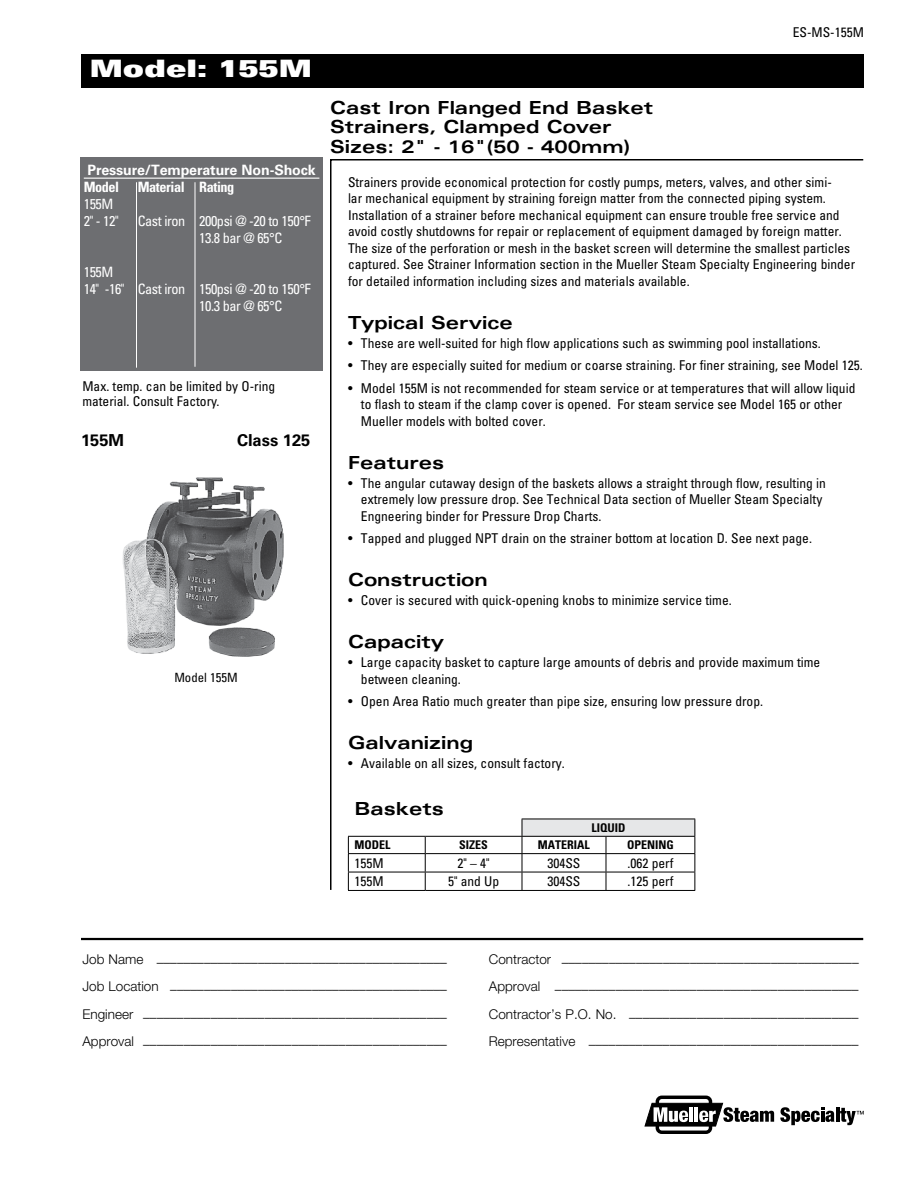
<style>
.page{position:relative;width:918px;height:1188px;background:#fff}
.page>*{position:absolute;margin:0;border:0;box-sizing:border-box;transform-origin:0 0}
.t1{font:24px "Univers LT Std X Black Ex";color:#fff}
.t2{font:700 expanded 18px/19.5px "Univers LT Std";color:#000}
.t3{font:700 16.5px "Univers LT Std";color:#000}
.t4{font:condensed 14.25px/17.1px "Univers LT Std";letter-spacing:-.03em;color:#fff}
.t5{font:700 14.25px "Univers LT Std";letter-spacing:-.01em;color:#fff}
.t6{font:700 condensed 14.25px "Univers LT Std";letter-spacing:-.03em;color:#fff}
.t7{font:condensed 13.5px/16.5px "Univers LT Std";color:#000}
.t8{font:300 13.5px "Helvetica Neue LT Std";color:#000}
.t9{font:condensed 12.75px "Univers LT Std";color:#000}
.t10{font:700 condensed 12px "Univers LT Std";color:#000}
</style>
<div class="page">
<div style="left:81px;top:54px;width:783px;height:33px;background:#000"></div>
<svg style="left:330px;top:159px;width:534px;height:732px"></svg>
<div style="left:522px;top:819px;width:173px;height:17px;background:#e6e7e8"></div>
<hr style="left:348px;top:836px;width:77px;height:1px;background:#000">
<hr style="left:425px;top:836px;width:97px;height:1px;background:#000">
<hr style="left:522px;top:836px;width:84px;height:1px;background:#000">
<hr style="left:606px;top:836px;width:89px;height:1px;background:#000">
<hr style="left:348px;top:853px;width:77px;height:1px;background:#000">
<hr style="left:425px;top:853px;width:97px;height:1px;background:#000">
<hr style="left:522px;top:853px;width:84px;height:1px;background:#000">
<hr style="left:606px;top:853px;width:89px;height:1px;background:#000">
<hr style="left:348px;top:872px;width:77px;height:1px;background:#000">
<svg style="left:348px;top:837px;width:1px;height:53px"></svg>
<hr style="left:425px;top:872px;width:97px;height:1px;background:#000">
<svg style="left:425px;top:837px;width:1px;height:53px"></svg>
<hr style="left:522px;top:872px;width:84px;height:1px;background:#000">
<svg style="left:522px;top:820px;width:1px;height:70px"></svg>
<hr style="left:606px;top:872px;width:89px;height:1px;background:#000">
<svg style="left:606px;top:837px;width:1px;height:53px"></svg>
<svg style="left:694px;top:820px;width:1px;height:70px"></svg>
<hr style="left:348px;top:890px;width:77px;height:1px;background:#000">
<hr style="left:425px;top:890px;width:97px;height:1px;background:#000">
<hr style="left:522px;top:890px;width:84px;height:1px;background:#000">
<hr style="left:606px;top:890px;width:89px;height:1px;background:#000">
<hr style="left:522px;top:819px;width:84px;height:1px;background:#000">
<hr style="left:606px;top:819px;width:89px;height:1px;background:#000">
<div style="left:81px;top:158px;width:242px;height:213px;background:#6d6e71"></div>
<hr style="left:84px;top:178px;width:235px;height:1px;background:#fff">
<img style="left:122px;top:477px;width:162px;height:180px">
<hr style="left:136px;top:182px;width:1px;height:186px;background:#fff">
<hr style="left:195px;top:182px;width:1px;height:185px;background:#fff">
<svg style="left:780px;top:1107px;width:54px;height:18px"></svg>
<hr style="left:836px;top:1108px;width:3px;height:14px;background:#000">
<svg style="left:840px;top:1108px;width:24px;height:17px"></svg>
<div style="left:656px;top:1096px;width:56px;height:38px;border:3px solid #000;border-radius:4px"></div>
<svg style="left:645px;top:1103px;width:129px;height:23px"></svg>
<hr style="left:81px;top:938px;width:782px;height:2px;background:#000">
<h1 class="t1" style="left:90px;top:55px;width:224px">Model: 155M</h1>
<p class="t5" style="left:87px;top:161px;width:230px">Pressure/Temperature Non-Shock</p>
<p class="t6" style="left:84px;top:178px;width:37px">Model</p>
<p class="t6" style="left:138px;top:178px;width:98px">Material Rating</p>
<p class="t4" style="left:84px;top:195px;width:36px">155M<br>2" - 12"</p>
<p class="t4" style="left:199px;top:212px;width:113px;text-indent:-62px">Cast iron 200psi @ -20 to 150°F<br>13.8 bar @ 65°C</p>
<p class="t4" style="left:84px;top:263px;width:31px">155M</p>
<p class="t4" style="left:84px;top:280px;width:229px">14" -16" Cast iron 150psi @ -20 to 150°F</p>
<p class="t4" style="left:199px;top:298px;width:85px">10.3 bar @ 65°C</p>
<p class="t7" style="left:82px;top:378px;width:194px;line-height:15px">Max. temp. can be limited by O-ring material. Consult Factory.</p>
<p class="t3" style="left:81px;top:430px;width:45px">155M</p>
<p class="t3" style="left:237px;top:430px;width:75px">Class 125</p>
<p class="t9" style="left:174px;top:669px;width:65px">Model 155M</p>
<h2 class="t2" style="left:330px;top:98px;width:325px">Cast Iron Flanged End Basket<br>Strainers, Clamped Cover<br>Sizes: 2" - 16"(50 - 400mm)</h2>
<p class="t7" style="left:793px;top:24px;width:73px">ES-MS-155M</p>
<p class="t7" style="left:348px;top:174px;width:509px">Strainers provide economical protection for costly pumps, meters, valves, and other simi-<br>lar mechanical equipment by straining foreign matter from the connected piping system.<br>Installation of a strainer before mechanical equipment can ensure trouble free service and avoid costly shutdowns for repair or replacement of equipment damaged by foreign matter.<br>The size of the perforation or mesh in the basket screen will determine the smallest particles captured. See Strainer Information section in the Mueller Steam Specialty Engineering binder for detailed information including sizes and materials available.</p>
<h2 class="t2" style="left:348px;top:312px;width:166px">Typical Service</h2>
<p class="t7" style="left:348px;top:335px;width:474px">• These are well-suited for high flow applications such as swimming pool installations.</p>
<p class="t7" style="left:348px;top:357px;width:516px">• They are especially suited for medium or coarse straining. For finer straining, see Model 125.</p>
<p class="t7" style="left:361px;top:380px;width:496px;text-indent:-13px">• Model 155M is not recommended for steam service or at temperatures that will allow liquid to flash to steam if the clamp cover is opened. For steam service see Model 165 or other<br>Mueller models with bolted cover.</p>
<h2 class="t2" style="left:348px;top:452px;width:98px">Features</h2>
<p class="t7" style="left:361px;top:475px;width:466px;text-indent:-13px">• The angular cutaway design of the baskets allows a straight through flow, resulting in extremely low pressure drop. See Technical Data section of Mueller Steam Specialty<br>Engneering binder for Pressure Drop Charts.</p>
<p class="t7" style="left:348px;top:530px;width:466px">• Tapped and plugged NPT drain on the strainer bottom at location D. See next page.</p>
<h2 class="t2" style="left:348px;top:570px;width:141px">Construction</h2>
<p class="t7" style="left:348px;top:592px;width:385px">• Cover is secured with quick-opening knobs to minimize service time.</p>
<h2 class="t2" style="left:348px;top:632px;width:98px">Capacity</h2>
<p class="t7" style="left:361px;top:654px;width:461px;text-indent:-13px">• Large capacity basket to capture large amounts of debris and provide maximum time between cleaning.</p>
<p class="t7" style="left:348px;top:693px;width:417px">• Open Area Ratio much greater than pipe size, ensuring low pressure drop.</p>
<h2 class="t2" style="left:348px;top:733px;width:127px">Galvanizing</h2>
<p class="t7" style="left:348px;top:755px;width:218px">• Available on all sizes, consult factory.</p>
<h2 class="t2" style="left:354px;top:798px;width:91px">Baskets</h2>
<p class="t10" style="left:591px;top:820px;width:35px">LIQUID</p>
<p class="t10" style="left:354px;top:838px;width:37px">MODEL</p>
<p class="t10" style="left:459px;top:838px;width:30px">SIZES</p>
<p class="t10" style="left:538px;top:838px;width:53px">MATERIAL</p>
<p class="t10" style="left:627px;top:838px;width:48px">OPENING</p>
<p class="t7" style="left:354px;top:854px;width:31px">155M</p>
<p class="t7" style="left:458px;top:854px;width:34px">2" – 4"</p>
<p class="t7" style="left:548px;top:854px;width:34px">304SS</p>
<p class="t7" style="left:627px;top:854px;width:48px">.062 perf</p>
<p class="t7" style="left:354px;top:873px;width:31px">155M</p>
<p class="t7" style="left:448px;top:873px;width:53px">5" and Up</p>
<p class="t7" style="left:548px;top:873px;width:34px">304SS</p>
<p class="t7" style="left:627px;top:873px;width:48px">.125 perf</p>
<p class="t8" style="left:82px;top:954px;width:366px">Job Name –––––––––––––––––––––––––––––––––––––––––––</p>
<p class="t8" style="left:489px;top:954px;width:371px">Contractor ––––––––––––––––––––––––––––––––––––––––––––</p>
<p class="t8" style="left:82px;top:981px;width:366px">Job Location –––––––––––––––––––––––––––––––––––––––––</p>
<p class="t8" style="left:489px;top:981px;width:371px">Approval –––––––––––––––––––––––––––––––––––––––––––––</p>
<p class="t8" style="left:82px;top:1009px;width:366px">Engineer –––––––––––––––––––––––––––––––––––––––––––––</p>
<p class="t8" style="left:489px;top:1009px;width:371px">Contractor’s P.O. No. ––––––––––––––––––––––––––––––––––</p>
<p class="t8" style="left:82px;top:1036px;width:366px">Approval –––––––––––––––––––––––––––––––––––––––––––––</p>
<p class="t8" style="left:489px;top:1036px;width:371px">Representative ––––––––––––––––––––––––––––––––––––––––</p>
</div>
